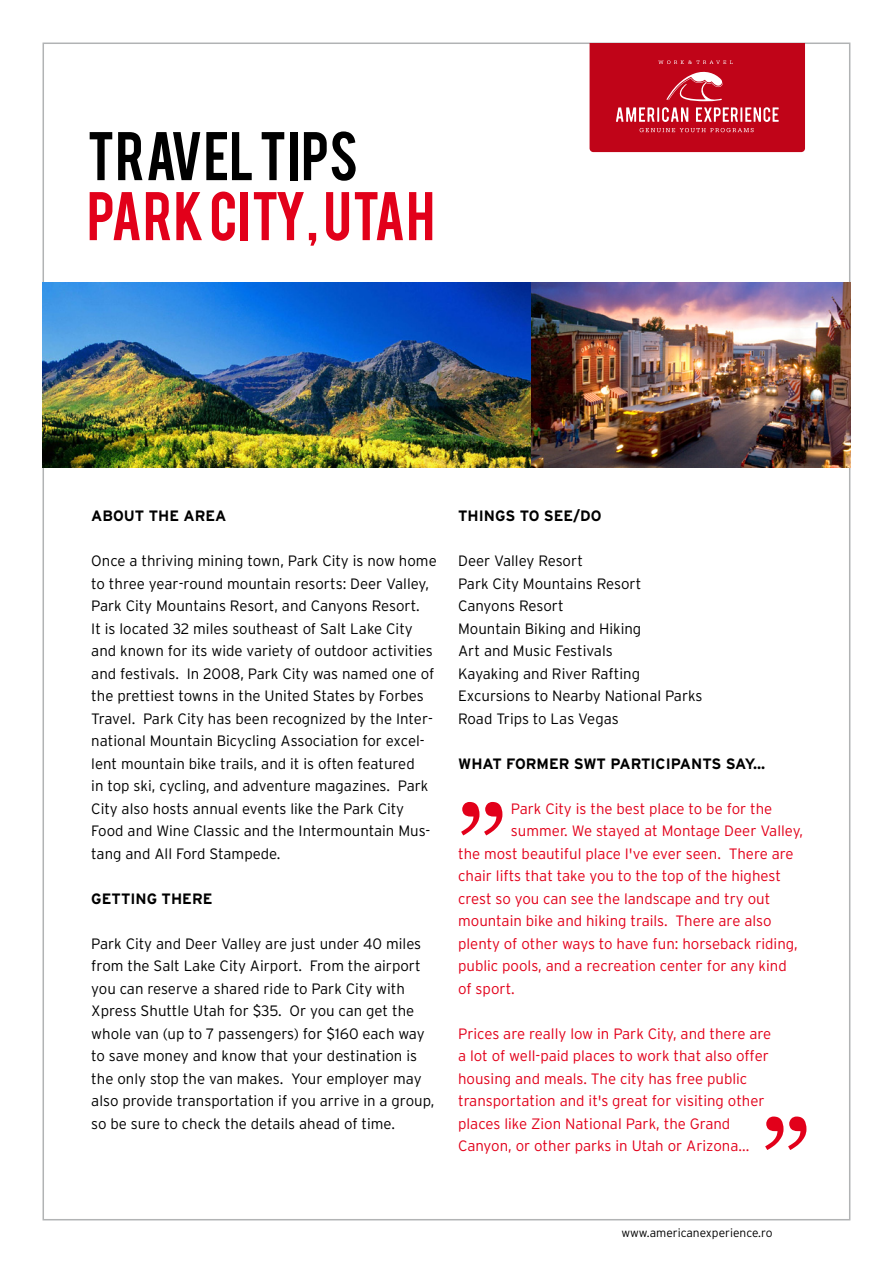
<style>
.page{position:relative;width:893px;height:1263px;background:#fff}
.page>*{position:absolute;margin:0;border:0;box-sizing:border-box;transform-origin:0 0}
.t1{font:54px "Bebas";letter-spacing:.015em;color:#e2001a}
.t2{font:54px "Bebas";letter-spacing:.015em;color:#000}
.t3{font:15px/22.5px "R Interstate Lt";color:#000}
.t4{font:15px/22.5px "R Interstate Lt";color:#e2001a}
.t5{font:15px "R Interstate Bd";color:#000}
.t6{font:12px "R Interstate Lt";color:#000}
</style>
<div class="page">
<svg style="left:590px;top:43px;width:215px;height:109px;background:#c41426"></svg>
<svg style="left:461px;top:802px;width:41px;height:33px"></svg>
<svg style="left:765px;top:1116px;width:41px;height:34px"></svg>
<img style="left:43px;top:283px;width:488px;height:185px">
<img style="left:531px;top:283px;width:319px;height:185px">
<h1 class="t2" style="left:87px;top:117px;width:272px">TRAVEL TIPS</h1>
<h1 class="t1" style="left:87px;top:177px;width:349px">PARK CITY, UTAH</h1>
<p class="t5" style="left:91px;top:508px;width:136px">ABOUT THE AREA</p>
<p class="t3" style="left:91px;top:550px;width:347px">Once a thriving mining town, Park City is now home to three year-round mountain resorts: Deer Valley, Park City Mountains Resort, and Canyons Resort.<br>It is located 32 miles southeast of Salt Lake City and known for its wide variety of outdoor activities and festivals. In 2008, Park City was named one of the prettiest towns in the United States by Forbes Travel. Park City has been recognized by the Inter&shy;national Mountain Bicycling Association for excel&shy;lent mountain bike trails, and it is often featured<br>in top ski, cycling, and adventure magazines. Park City also hosts annual events like the Park City Food and Wine Classic and the Intermountain Mus&shy;tang and All Ford Stampede.</p>
<p class="t5" style="left:91px;top:890px;width:123px">GETTING THERE</p>
<p class="t3" style="left:91px;top:932px;width:345px">Park City and Deer Valley are just under 40 miles from the Salt Lake City Airport. From the airport you can reserve a shared ride to Park City with Xpress Shuttle Utah for $35. Or you can get the whole van (up to 7 passengers) for $160 each way to save money and know that your destination is the only stop the van makes. Your employer may also provide transportation if you arrive in a group, so be sure to check the details ahead of time.</p>
<p class="t5" style="left:458px;top:508px;width:145px">THINGS TO SEE/DO</p>
<p class="t3" style="left:458px;top:550px;width:246px">Deer Valley Resort<br>Park City Mountains Resort<br>Canyons Resort<br>Mountain Biking and Hiking<br>Art and Music Festivals<br>Kayaking and River Rafting<br>Excursions to Nearby National Parks<br>Road Trips to Las Vegas</p>
<p class="t5" style="left:458px;top:755px;width:309px">WHAT FORMER SWT PARTICIPANTS SAY...</p>
<p class="t4" style="left:511px;top:797px;width:263px">Park City is the best place to be for the</p>
<p class="t4" style="left:511px;top:820px;width:294px">summer. We stayed at Montage Deer Valley,</p>
<p class="t4" style="left:458px;top:842px;width:337px">the most beautiful place I've ever seen. There are</p>
<p class="t4" style="left:458px;top:865px;width:324px">chair lifts that take you to the top of the highest</p>
<p class="t4" style="left:458px;top:887px;width:314px">crest so you can see the landscape and try out</p>
<p class="t4" style="left:458px;top:910px;width:315px">mountain bike and hiking trails. There are also</p>
<p class="t4" style="left:458px;top:932px;width:341px">plenty of other ways to have fun: horseback riding,</p>
<p class="t4" style="left:458px;top:955px;width:330px">public pools, and a recreation center for any kind</p>
<p class="t4" style="left:458px;top:977px;width:58px">of sport.</p>
<p class="t4" style="left:458px;top:1022px;width:315px">Prices are really low in Park City, and there are a lot of well-paid places to work that also offer housing and meals. The city has free public transportation and it's great for visiting other places like Zion National Park, the Grand Canyon, or other parks in Utah or Arizona...</p>
<p class="t6" style="left:621px;top:1226px;width:153px">www.americanexperience.ro</p>
</div>
